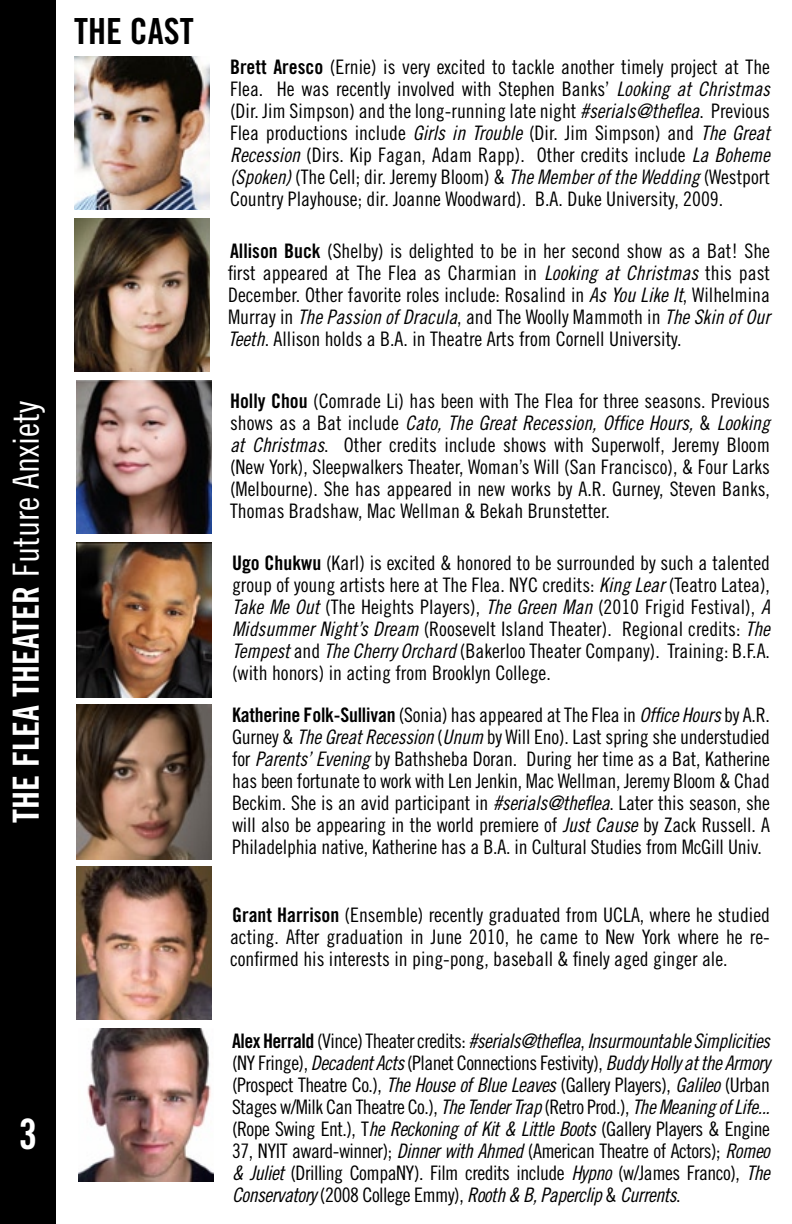
<style>
.page{position:relative;width:792px;height:1224px;background:#fff}
.page>*{position:absolute;margin:0;border:0;box-sizing:border-box;transform-origin:0 0}
.t1{font:42px "Trade Gothic LT Std Bd Cn 20";color:#fff}
.t2{font:36px "Trade Gothic LT Std Bd Cn 20";color:#fff}
.t3{font:36px "Trade Gothic LT Std Bd Cn 20";color:#000}
.t4{font:20px/22px "Trade Gothic LT Std Cn 18";color:#000;text-align:justify}
.t5{font:20px "Trade Gothic LT Std Cn 18 Obl";letter-spacing:-.025em;color:#000}
.t6{font:20px "Trade Gothic LT Std Cn 18 Obl";color:#000}
.s1{font-family:"Trade Gothic LT Std Cn 18"}
.s2{font-family:"Trade Gothic LT Std Bd Cn 20"}
.s3{font-family:"Trade Gothic LT Std Cn 18 Obl"}
</style>
<div class="page">
<img style="left:74px;top:56px;width:136px;height:154px">
<img style="left:74px;top:218px;width:136px;height:154px">
<img style="left:76px;top:380px;width:136px;height:154px">
<img style="left:76px;top:542px;width:136px;height:156px">
<img style="left:76px;top:704px;width:136px;height:156px">
<img style="left:76px;top:866px;width:136px;height:154px">
<img style="left:78px;top:1028px;width:136px;height:154px">
<div style="left:0;top:0;width:56px;height:1224px;background:#000"></div>
<h2 class="t3" style="left:74px;top:9px;width:121px">THE CAST</h2>
<h2 class="t2" style="left:4px;top:823px;width:423px;rotate:-90deg">THE FLEA THEATER <span class="s1">Future Anxiety</span></h2>
<h1 class="t1" style="left:27px;top:1106px;width:20px">3</h1>
<h1 class="t1" style="left:19px;top:1109px;width:20px">3</h1>
<p class="t4" style="left:230px;top:56px;width:542px"><span class="s2">Brett Aresco</span> (Ernie) is very excited to tackle another timely project at The Flea. He was recently involved with Stephen Banks’ <span class="s3">Looking at Christmas </span>(Dir. Jim Simpson) and the long-running late night <span class="s3">#serials@theflea</span>. Previous Flea productions include <span class="s3">Girls in Trouble</span> (Dir. Jim Simpson) and <span class="s3">The Great Recession</span> (Dirs. Kip Fagan, Adam Rapp). Other credits include <span class="s3">La Boheme (Spoken)</span> (The Cell; dir. Jeremy Bloom) &amp; <span class="s3">The Member of the Wedding</span> (Westport Country Playhouse; dir. Joanne Woodward). B.A. Duke University, 2009.</p>
<p class="t4" style="left:228px;top:240px;width:544px"><span class="s2">Allison Buck</span> (Shelby) is delighted to be in her second show as a Bat! She first appeared at The Flea as Charmian in <span class="s3">Looking at Christmas</span> this past December. Other favorite roles include: Rosalind in <span class="s3">As You Like It</span>, Wilhelmina</p>
<p class="t6" style="left:228px;top:305px;width:543px"><span class="s1">Murray in</span> The Passion of Dracula<span class="s1">, and The Woolly Mammoth in</span> The Skin of Our</p>
<p class="t4" style="left:228px;top:328px;width:455px"><span class="s3">Teeth</span>. Allison holds a B.A. in Theatre Arts from Cornell University.</p>
<p class="t4" style="left:230px;top:390px;width:541px"><span class="s2">Holly Chou</span> (Comrade Li) has been with The Flea for three seasons. Previous</p>
<p class="t6" style="left:230px;top:411px;width:541px"><span class="s1">shows as a Bat include</span> Cato, The Great Recession, Office Hours, <span class="s1">&amp;</span> Looking</p>
<p class="t4" style="left:230px;top:434px;width:542px"><span class="s3">at Christmas</span>. Other credits include shows with Superwolf, Jeremy Bloom (New York), Sleepwalkers Theater, Woman’s Will (San Francisco), &amp; Four Larks (Melbourne). She has appeared in new works by A.R. Gurney, Steven Banks, Thomas Bradshaw, Mac Wellman &amp; Bekah Brunstetter.</p>
<p class="t4" style="left:232px;top:552px;width:540px"><span class="s2">Ugo Chukwu</span> (Karl) is excited &amp; honored to be surrounded by such a talented group of young artists here at The Flea. NYC credits: <span class="s3">King Lear</span> (Teatro Latea), <span class="s3">Take Me Out</span> (The Heights Players), <span class="s3">The Green Man</span> (2010 Frigid Festival), <span class="s3">A Midsummer Night’s Dream</span> (Roosevelt Island Theater). Regional credits: <span class="s3">The Tempest</span> and <span class="s3">The Cherry Orchard</span> (Bakerloo Theater Company). Training: B.F.A. (with honors) in acting from Brooklyn College.</p>
<p class="t4" style="left:232px;top:704px;width:540px"><span class="s2">Katherine Folk-Sullivan</span> (Sonia) has appeared at The Flea in <span class="s3">Office Hours</span> by A.R.<br>Gurney &amp; <span class="s3">The Great Recession</span> (<span class="s3">Unum</span> by Will Eno). Last spring she understudied for <span class="s3">Parents’ Evening</span> by Bathsheba Doran. During her time as a Bat, Katherine has been fortunate to work with Len Jenkin, Mac Wellman, Jeremy Bloom &amp; Chad Beckim. She is an avid participant in <span class="s3">#serials@theflea</span>. Later this season, she will also be appearing in the world premiere of <span class="s3">Just Cause</span> by Zack Russell. A Philadelphia native, Katherine has a B.A. in Cultural Studies from McGill Univ.</p>
<p class="t4" style="left:230px;top:904px;width:541px"><span class="s2">Grant Harrison</span> (Ensemble) recently graduated from UCLA, where he studied acting. After graduation in June 2010, he came to New York where he re&shy;confirmed his interests in ping-pong, baseball &amp; finely aged ginger ale.</p>
<p class="t5" style="left:232px;top:1029px;width:540px"><span class="s2">Alex Herrald</span> <span class="s1">(Vince) Theater credits:</span> #serials@theflea<span class="s1">,</span> Insurmountable Simplicities</p>
<p class="t4" style="left:232px;top:1052px;width:540px">(NY Fringe), <span class="s3">Decadent Acts</span> (Planet Connections Festivity), <span class="s3">Buddy Holly at the Armory </span>(Prospect Theatre Co.), <span class="s3">The House of Blue Leaves</span> (Gallery Players), <span class="s3">Galileo</span> (Urban Stages w/Milk Can Theatre Co.), <span class="s3">The Tender Trap</span> (Retro Prod.), <span class="s3">The Meaning of Life... </span>(Rope Swing Ent.), T<span class="s3">he Reckoning of Kit &amp; Little Boots</span> (Gallery Players &amp; Engine 37, NYIT award-winner); <span class="s3">Dinner with Ahmed</span> (American Theatre of Actors); <span class="s3">Romeo &amp; Juliet</span> (Drilling CompaNY). Film credits include <span class="s3">Hypno</span> (w/James Franco), <span class="s3">The</span></p>
<p class="t5" style="left:232px;top:1183px;width:450px">Conservatory <span class="s1">(2008 College Emmy),</span> Rooth &amp; B, Paperclip <span class="s1">&amp;</span> Currents<span class="s1">.</span></p>
</div>
